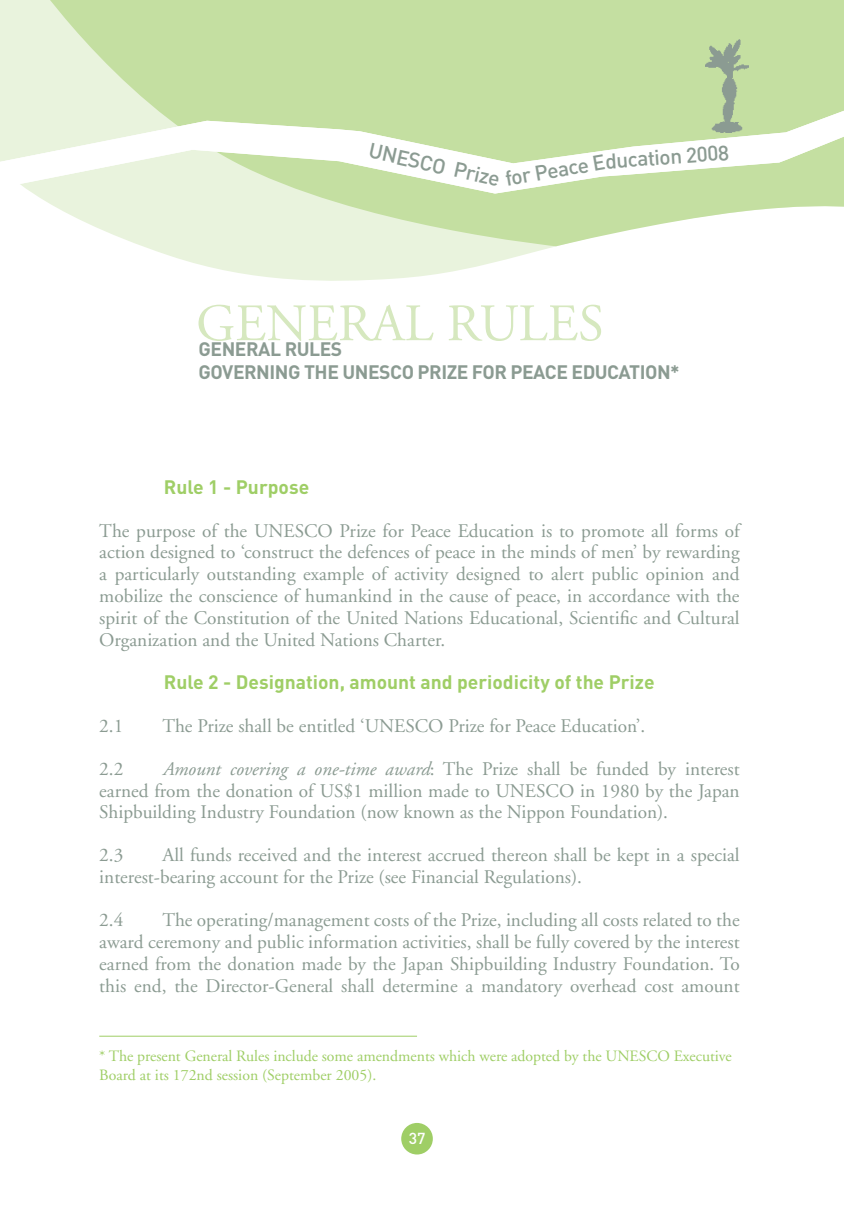
<style>
.page{position:relative;width:844px;height:1216px;background:#fff}
.page>*{position:absolute;margin:0;border:0;box-sizing:border-box;transform-origin:0 0}
.t1{font:52.5px "Adobe Garamond";color:#d6e8bf}
.t2{font:500 21px "DIN";color:#8b9b92}
.t3{font:19.25px/21.9px "Adobe Garamond";color:#8b9b92;text-align:justify}
.t4{font:700 19.25px "DIN";color:#9fce66}
.t5{font:700 19.25px/23.1px "DIN";letter-spacing:-.025em;color:#8b9b92}
.t6{font:15.75px/18.9px "Adobe Garamond";color:#9fce66}
.t7{font:500 15.75px "DIN";color:#fff}
.s1{font-style:italic}
</style>
<div class="page">
<svg style="left:0;top:0;width:557px;height:281px;fill:#e9f3dd"></svg>
<svg style="left:26px;top:0;width:817px;height:246px;background:#cae2ab"></svg>
<img style="left:705px;top:40px;width:43px;height:10px">
<div style="left:401px;top:1122px;width:31px;height:32px;background:#9fce66;border-radius:50%"></div>
<svg style="left:0;top:50px;width:843px;height:190px;fill:#c4dfa1"></svg>
<hr style="left:99px;top:1035px;width:318px;height:1px;background:#9fce66">
<p class="t2" style="left:372px;top:136px;width:136px;rotate:13deg">UNESCO Prize</p>
<p class="t2" style="left:503px;top:166px;width:103px;rotate:-10deg">for Peace E</p>
<p class="t2" style="left:604px;top:147px;width:126px;rotate:-4deg">ducation 2008</p>
<h1 class="t1" style="left:196px;top:295px;width:409px">GENERAL RULES</h1>
<p class="t5" style="left:198px;top:337px;width:482px">GENERAL RULES<br>GOVERNING THE UNESCO PRIZE FOR PEACE EDUCATION*</p>
<p class="t4" style="left:164px;top:474px;width:147px">Rule 1 - Purpose</p>
<p class="t3" style="left:99px;top:520px;width:641px">The purpose of the UNESCO Prize for Peace Education is to promote all forms of action designed to ‘construct the defences of peace in the minds of men’ by rewarding a particularly outstanding example of activity designed to alert public opinion and mobilize the conscience of humankind in the cause of peace, in accordance with the spirit of the Constitution of the United Nations Educational, Scientific and Cultural Organization and the United Nations Charter.</p>
<p class="t4" style="left:164px;top:669px;width:492px">Rule 2 - Designation, amount and periodicity of the Prize</p>
<p class="t3" style="left:99px;top:715px;width:26px">2.1</p>
<p class="t3" style="left:162px;top:715px;width:484px">The Prize shall be entitled ‘UNESCO Prize for Peace Education’.</p>
<p class="t3" style="left:99px;top:758px;width:26px">2.2</p>
<p class="t3" style="left:99px;top:758px;width:641px;text-indent:63px"><span class="s1">Amount covering a one-time award</span>: The Prize shall be funded by interest earned from the donation of US$1 million made to UNESCO in 1980 by the Japan Shipbuilding Industry Foundation (now known as the Nippon Foundation).</p>
<p class="t3" style="left:99px;top:844px;width:26px">2.3</p>
<p class="t3" style="left:99px;top:844px;width:641px;text-indent:63px">All funds received and the interest accrued thereon shall be kept in a special interest-bearing account for the Prize (see Financial Regulations).</p>
<p class="t3" style="left:99px;top:909px;width:26px">2.4</p>
<p class="t3" style="left:99px;top:909px;width:641px;text-indent:63px">The operating/management costs of the Prize, including all costs related to the award ceremony and public information activities, shall be fully covered by the interest earned from the donation made by the Japan Shipbuilding Industry Foundation. To this end, the Director-General shall determine a mandatory overhead cost amount</p>
<p class="t6" style="left:99px;top:1046px;width:633px">* The present General Rules include some amendments which were adopted by the UNESCO Executive<br>Board at its 172nd session (September 2005).</p>
<p class="t7" style="left:408px;top:1127px;width:18px">37</p>
</div>
